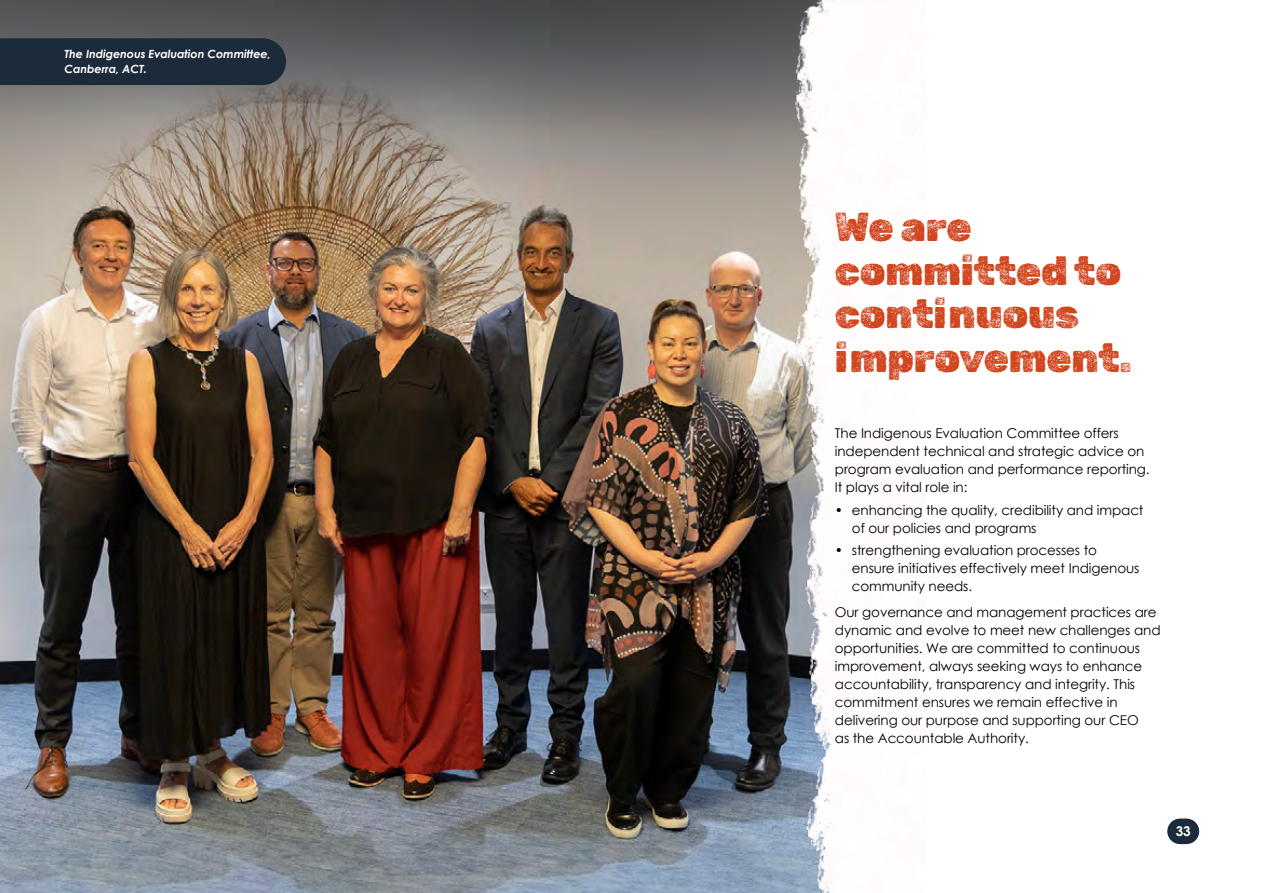
<style>
.page{position:relative;width:1263px;height:893px;background:#fff}
.page>*{position:absolute;margin:0;border:0;box-sizing:border-box;transform-origin:0 0}
.t1{font:40.5px/43.5px "Rubik Dirt";letter-spacing:-.005em;color:#d1461f}
.P_-_Body_copy{font:13.5px/18px "Century Gothic";letter-spacing:-.005em;color:#000}
.P_-_Body_before_bullet{font:13.5px/18px "Century Gothic";letter-spacing:-.005em;color:#000}
.t2{font:700 13.5px "Century Gothic";color:#fff}
.P-_Image_Captions{font:italic 700 11.25px/15px "Century Gothic";letter-spacing:-.005em;color:#fff}
</style>
<div class="page">
<img style="left:0;top:0;width:761px;height:893px">
<div style="left:0;top:38px;width:286px;height:47px;background:#1c2b39"></div>
<img style="left:761px;top:0;width:74px;height:893px">
<div style="left:1167px;top:819px;width:32px;height:25px;background:#1c2b39;border-radius:13px"></div>
<p class="P-_Image_Captions" style="left:65px;top:46px;width:208px">The Indigenous Evaluation Committee,<br>Canberra, ACT.</p>
<p class="t1" style="left:835px;top:207px;width:299px">We are committed to continuous improvement.</p>
<p class="P_-_Body_before_bullet" style="left:835px;top:424px;width:316px">The Indigenous Evaluation Committee offers independent technical and strategic advice on program evaluation and performance reporting.<br>It plays a vital role in:</p>
<p class="P_-_Body_copy" style="left:852px;top:501px;width:293px;text-indent:-17px">• enhancing the quality, credibility and impact of our policies and programs</p>
<p class="P_-_Body_copy" style="left:852px;top:541px;width:289px;text-indent:-17px">• strengthening evaluation processes to ensure initiatives effectively meet Indigenous community needs.</p>
<p class="P_-_Body_copy" style="left:835px;top:603px;width:327px">Our governance and management practices are dynamic and evolve to meet new challenges and opportunities. We are committed to continuous improvement, always seeking ways to enhance accountability, transparency and integrity. This commitment ensures we remain effective in delivering our purpose and supporting our CEO<br>as the Accountable Authority.</p>
<p class="t2" style="left:1176px;top:821px;width:17px">33</p>
</div>
